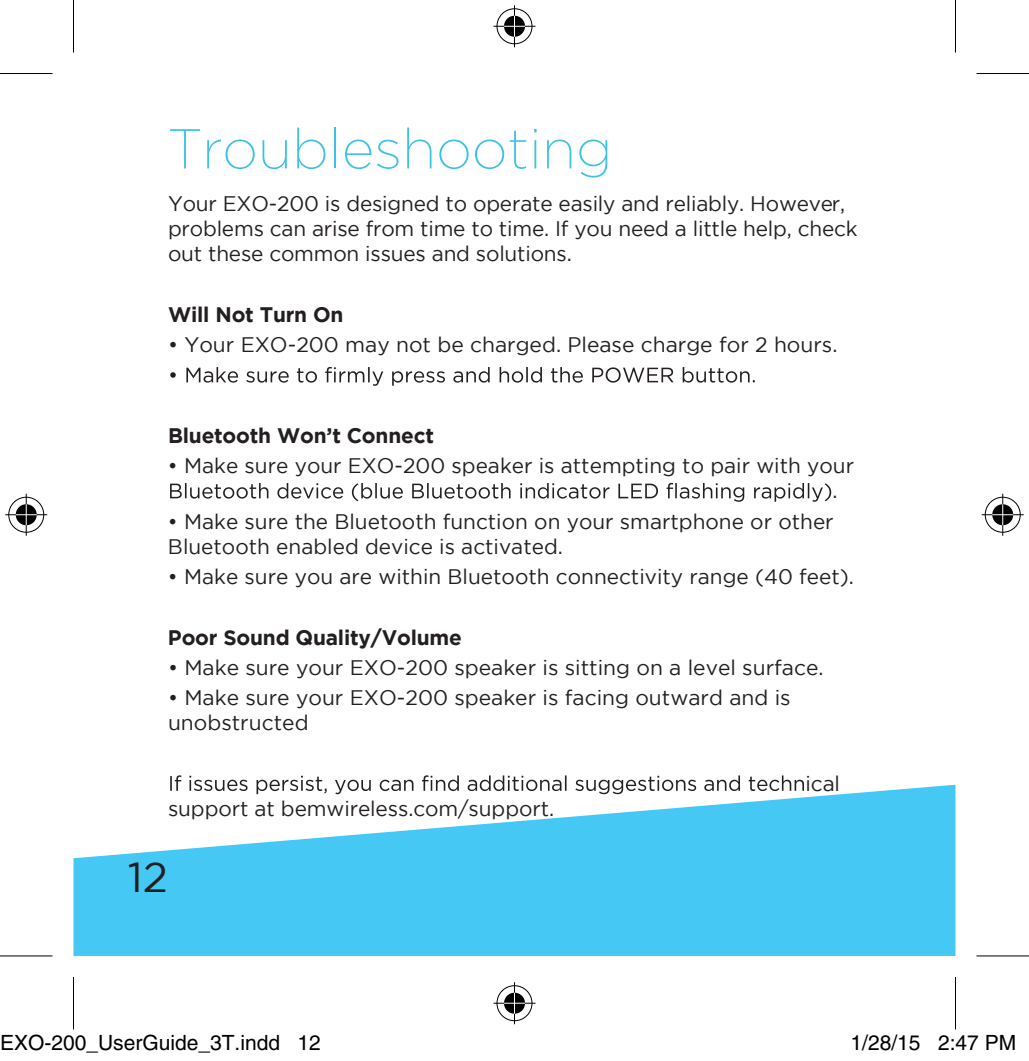
<style>
.page{position:relative;width:1029px;height:1061px;background:#fff}
.page>*{position:absolute;margin:0;border:0;box-sizing:border-box;transform-origin:0 0}
.t1{font:200 56px "Gotham";color:#3dc2e6}
.t2{font:42px "Gotham";color:#231f20}
.t3{font:21px/25.2px "Gotham";color:#231f20}
.t4{font:700 21px "Gotham";letter-spacing:-.01em;color:#231f20}
.t5{font:21px "Helvetica";color:#000}
</style>
<div class="page">
<svg style="left:73px;top:784px;width:882px;height:172px;fill:#45c8f4"></svg>
<svg style="left:170px;top:367px;width:585px;height:19px"></svg>
<svg style="left:170px;top:483px;width:661px;height:19px"></svg>
<svg style="left:170px;top:775px;width:634px;height:19px"></svg>
<svg style="left:0;top:956px;width:52px;height:1px"></svg>
<svg style="left:976px;top:956px;width:53px;height:1px"></svg>
<hr style="left:0;top:73px;width:52px;height:1px;background:#000">
<hr style="left:976px;top:73px;width:53px;height:1px;background:#000">
<hr style="left:0;top:955px;width:52px;height:1px;background:#000">
<hr style="left:976px;top:955px;width:53px;height:1px;background:#000">
<hr style="left:73px;top:0;width:1px;height:52px;background:#000">
<hr style="left:73px;top:976px;width:1px;height:53px;background:#000">
<hr style="left:955px;top:0;width:1px;height:52px;background:#000">
<hr style="left:955px;top:976px;width:1px;height:53px;background:#000">
<div style="left:495px;top:7px;width:39px;height:39px;border:4px solid #fff;border-radius:50%"></div>
<svg style="left:494px;top:24px;width:42px;height:4px"></svg>
<div style="left:512px;top:5px;width:5px;height:42px;background:#fff"></div>
<div style="left:502px;top:14px;width:25px;height:25px;border:4px solid #fff;border-radius:50%"></div>
<div style="left:497px;top:8px;width:35px;height:36px;border:1px solid #000;border-radius:50%"></div>
<hr style="left:494px;top:26px;width:42px;height:1px;background:#000">
<hr style="left:514px;top:5px;width:1px;height:42px;background:#000">
<svg style="left:504px;top:16px;width:21px;height:21px"></svg>
<div style="left:495px;top:983px;width:39px;height:39px;border:4px solid #fff;border-radius:50%"></div>
<svg style="left:494px;top:1001px;width:42px;height:4px"></svg>
<div style="left:512px;top:982px;width:5px;height:42px;background:#fff"></div>
<div style="left:502px;top:990px;width:25px;height:25px;border:4px solid #fff;border-radius:50%"></div>
<div style="left:497px;top:985px;width:35px;height:36px;border:1px solid #000;border-radius:50%"></div>
<hr style="left:494px;top:1002px;width:42px;height:1px;background:#000">
<hr style="left:514px;top:982px;width:1px;height:42px;background:#000">
<svg style="left:504px;top:992px;width:21px;height:21px"></svg>
<div style="left:7px;top:495px;width:39px;height:39px;border:4px solid #fff;border-radius:50%"></div>
<svg style="left:5px;top:512px;width:42px;height:5px"></svg>
<svg style="left:24px;top:494px;width:4px;height:42px"></svg>
<div style="left:14px;top:502px;width:25px;height:25px;border:4px solid #fff;border-radius:50%"></div>
<div style="left:8px;top:497px;width:36px;height:35px;border:1px solid #000;border-radius:50%"></div>
<hr style="left:5px;top:514px;width:42px;height:1px;background:#000">
<hr style="left:26px;top:494px;width:1px;height:42px;background:#000">
<svg style="left:16px;top:504px;width:21px;height:21px"></svg>
<div style="left:983px;top:495px;width:39px;height:39px;border:4px solid #fff;border-radius:50%"></div>
<svg style="left:982px;top:512px;width:42px;height:5px"></svg>
<svg style="left:1001px;top:494px;width:4px;height:42px"></svg>
<div style="left:990px;top:502px;width:25px;height:25px;border:4px solid #fff;border-radius:50%"></div>
<div style="left:985px;top:497px;width:36px;height:35px;border:1px solid #000;border-radius:50%"></div>
<hr style="left:982px;top:514px;width:42px;height:1px;background:#000">
<hr style="left:1002px;top:494px;width:1px;height:42px;background:#000">
<svg style="left:992px;top:504px;width:21px;height:21px"></svg>
<h1 class="t1" style="left:168px;top:118px;width:446px">Troubleshooting</h1>
<p class="t3" style="left:168px;top:190px;width:691px">Your EXO-200 is designed to operate easily and reliably. However, problems can arise from time to time. If you need a little help, check out these common issues and solutions.</p>
<p class="t4" style="left:168px;top:302px;width:177px">Will Not Turn On</p>
<p class="t3" style="left:168px;top:332px;width:671px">• Your EXO-200 may not be charged. Please charge for 2 hours.</p>
<p class="t4" style="left:168px;top:423px;width:268px">Bluetooth Won’t Connect</p>
<p class="t3" style="left:833px;top:453px;width:23px;text-indent:-665px">• Make sure your EXO-200 speaker is attempting to pair with your .</p>
<p class="t3" style="left:168px;top:508px;width:667px">• Make sure the Bluetooth function on your smartphone or other<br>Bluetooth enabled device is activated.</p>
<p class="t3" style="left:168px;top:563px;width:687px">• Make sure you are within Bluetooth connectivity range (40 feet).</p>
<p class="t4" style="left:168px;top:625px;width:295px">Poor Sound Quality/Volume</p>
<p class="t3" style="left:168px;top:654px;width:657px">• Make sure your EXO-200 speaker is sitting on a level surface.</p>
<p class="t3" style="left:168px;top:684px;width:624px">• Make sure your EXO-200 speaker is facing outward and is unobstructed</p>
<p class="t3" style="left:168px;top:795px;width:388px">support at bemwireless.com/support.</p>
<h2 class="t2" style="left:128px;top:854px;width:42px">12</h2>
<p class="t3" style="left:806px;top:770px;width:36px">ical</p>
<p class="t5" style="left:0;top:1030px;width:322px">EXO-200_UserGuide_3T.indd 12</p>
<p class="t5" style="left:850px;top:1030px;width:167px">1/28/15 2:47 PM</p>
</div>
